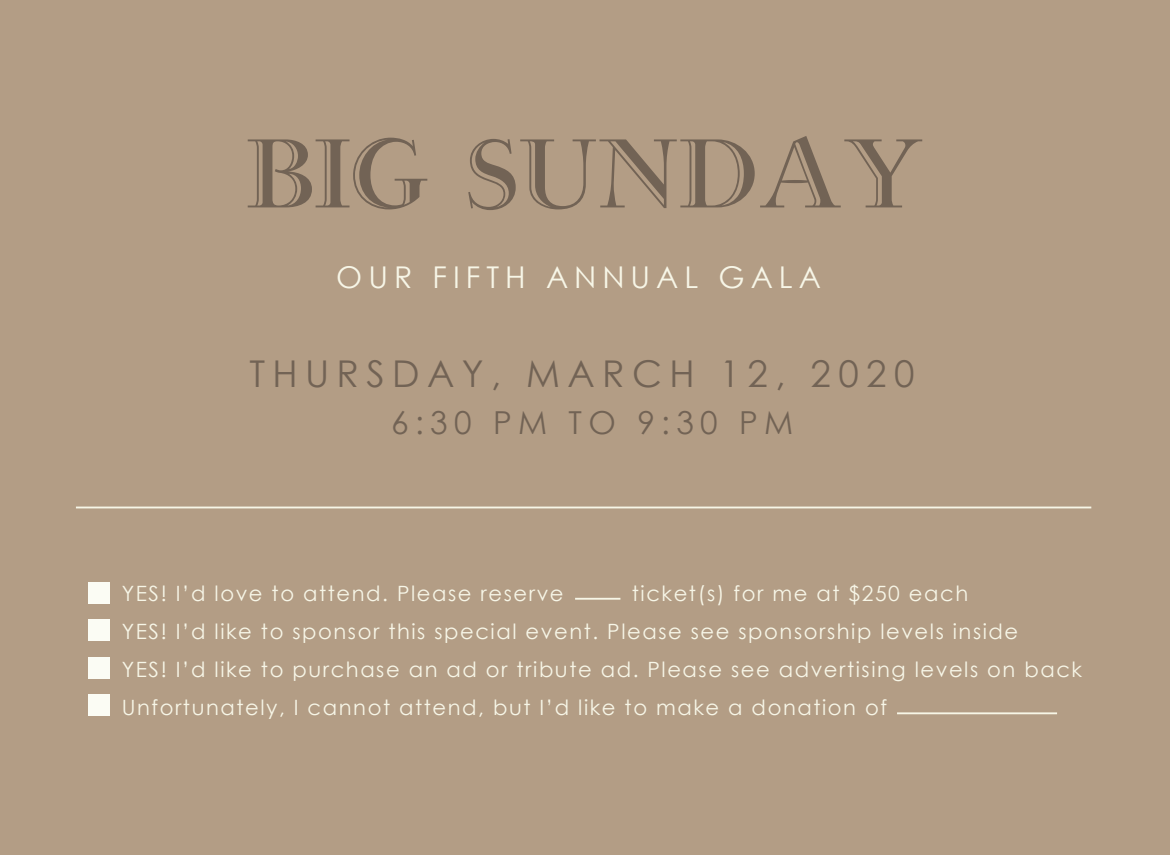
<style>
.page{position:relative;width:1170px;height:855px;background:#b39d85}
.page>*{position:absolute;margin:0;border:0;box-sizing:border-box;transform-origin:0 0}
.t1{font:112px "Lateral Incised NF";color:#726355}
.t2{font:37px "Century Gothic";letter-spacing:.2em;color:#726355}
.t3{font:31.75px "Century Gothic";letter-spacing:.2em;color:#726355}
.t4{font:30px "Century Gothic";letter-spacing:.2em;color:#f7f6e7}
.t5{font:21px/38px "Century Gothic";letter-spacing:.075em;color:#f7f6e7}
</style>
<div class="page">
<hr style="left:76px;top:507px;width:1015px;height:1px;background:#f7f6e7">
<div style="left:89px;top:583px;width:21px;height:21px;background:#fbfcf4"></div>
<div style="left:89px;top:620px;width:21px;height:21px;background:#fbfcf4"></div>
<div style="left:89px;top:657px;width:21px;height:21px;background:#fbfcf4"></div>
<div style="left:89px;top:694px;width:21px;height:22px;background:#fbfcf4"></div>
<hr style="left:897px;top:712px;width:160px;height:2px;background:#f7f6e7">
<hr style="left:575px;top:598px;width:45px;height:2px;background:#f7f6e7">
<h1 class="t1" style="left:246px;top:108px;width:680px">BIG SUNDAY</h1>
<h3 class="t4" style="left:336px;top:256px;width:486px">OUR FIFTH ANNUAL GALA</h3>
<h2 class="t2" style="left:249px;top:348px;width:667px">THURSDAY, MARCH 12, 2020</h2>
<h3 class="t3" style="left:391px;top:400px;width:404px">6:30 PM TO 9:30 PM</h3>
<p class="t5" style="left:122px;top:574px;width:962px;text-indent:510px">ticket(s) for me at $250 each<br>YES! I’d like to sponsor this special event. Please see sponsorship levels inside<br>YES! I’d like to purchase an ad or tribute ad. Please see advertising levels on back Unfortunately, I cannot attend, but I’d like to make a donation of</p>
<p class="t5" style="left:122px;top:574px;width:443px">YES! I’d love to attend. Please reserve</p>
</div>
